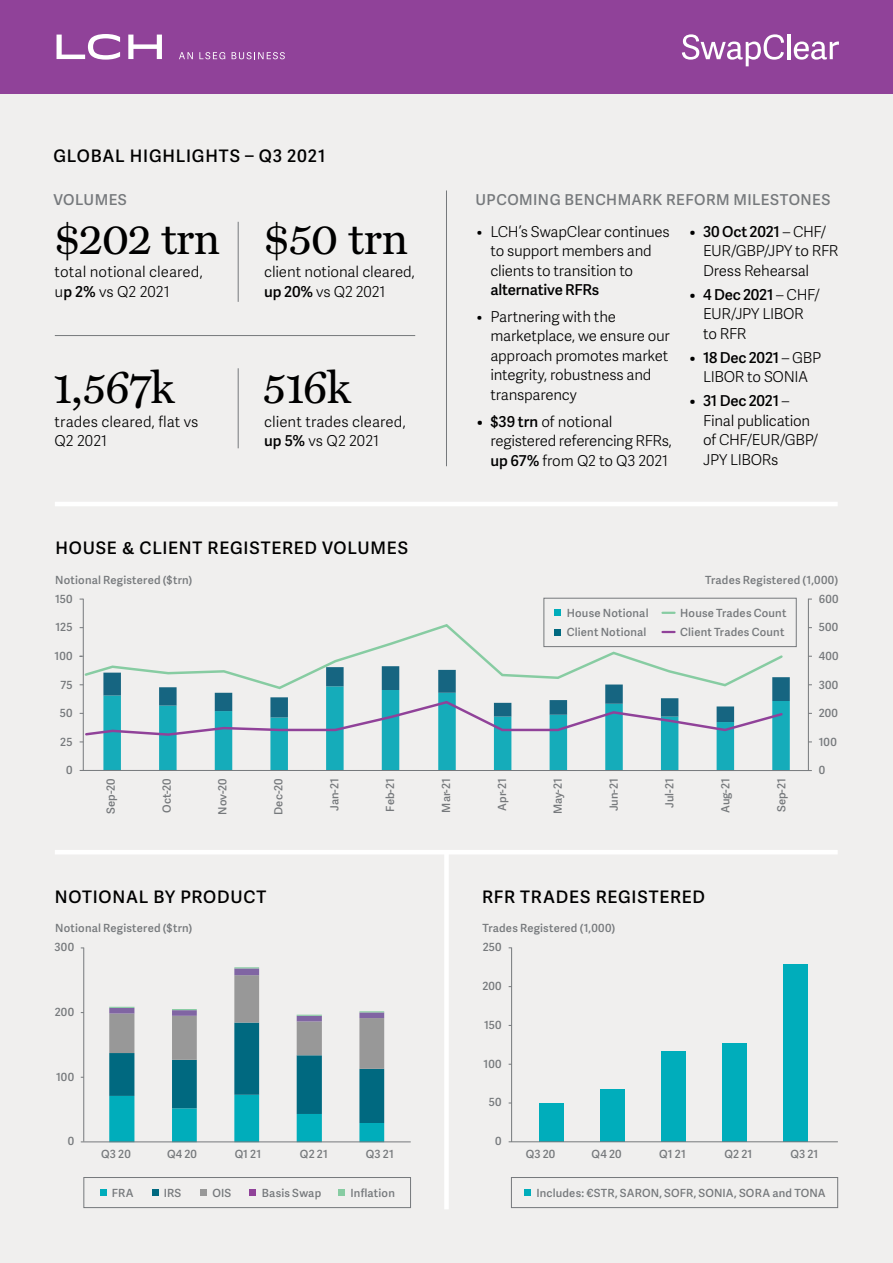
<style>
.page{position:relative;width:893px;height:1263px;background:#fff}
.page>*{position:absolute;margin:0;border:0;box-sizing:border-box;transform-origin:0 0}
.Number_Callouts{font:45px "Miller Text";letter-spacing:-.025em;color:#000}
.Titles{font:600 17.25px "Adelle Sans";letter-spacing:.045em;color:#000}
.Body{font:300 15px/19.5px "Adelle Sans";letter-spacing:-.015em;color:#000}
.Body-2{font:300 15px/19.5px "Adelle Sans";letter-spacing:.005em;color:#000}
.Sub_titles{font:600 15px "Adelle Sans";letter-spacing:.03em;color:#76797c}
.Axis_Titles__Key{font:600 11.25px/19.5px "Adelle Sans";letter-spacing:.015em;color:#76797c}
.Chart_Text{font:600 11.25px "Adelle Sans";color:#76797c}
.s1{font-weight:600}
</style>
<div class="page">
<div style="left:0;top:93px;width:893px;height:1170px;background:#f0efee"></div>
<div style="left:0;top:0;width:893px;height:93px;background:#904299"></div>
<svg style="left:179px;top:52px;width:14px;height:7px"></svg>
<svg style="left:199px;top:52px;width:26px;height:7px"></svg>
<svg style="left:232px;top:52px;width:53px;height:7px"></svg>
<svg style="left:57px;top:34px;width:63px;height:26px"></svg>
<svg style="left:128px;top:35px;width:34px;height:24px"></svg>
<svg style="left:682px;top:34px;width:102px;height:32px"></svg>
<hr style="left:787px;top:34px;width:3px;height:25px;background:#fff">
<svg style="left:794px;top:42px;width:45px;height:18px"></svg>
<hr style="left:55px;top:502px;width:783px;height:4px;background:#fff">
<hr style="left:55px;top:335px;width:360px;height:1px;background:#76797c">
<hr style="left:55px;top:850px;width:783px;height:4px;background:#fff">
<hr style="left:808px;top:599px;width:1px;height:171px;background:#76797c">
<hr style="left:511px;top:947px;width:1px;height:195px;background:#76797c">
<div style="left:444px;top:853px;width:5px;height:356px;background:#fff"></div>
<hr style="left:446px;top:190px;width:1px;height:276px;background:#76797c">
<hr style="left:83px;top:947px;width:1px;height:194px;background:#76797c">
<div style="left:84px;top:1177px;width:327px;height:31px;border:1px solid #76797c"></div>
<div style="left:100px;top:1189px;width:6px;height:7px;background:#00adbb"></div>
<div style="left:152px;top:1189px;width:6px;height:7px;background:#006980"></div>
<div style="left:200px;top:1189px;width:7px;height:7px;background:#989898"></div>
<div style="left:250px;top:1189px;width:6px;height:7px;background:#904299"></div>
<div style="left:339px;top:1189px;width:6px;height:7px;background:#87cca2"></div>
<div style="left:511px;top:1177px;width:327px;height:31px;border:1px solid #76797c"></div>
<div style="left:524px;top:1189px;width:7px;height:7px;background:#00adbb"></div>
<div style="left:544px;top:598px;width:252px;height:49px;border:1px solid #76797c"></div>
<div style="left:554px;top:610px;width:7px;height:6px;background:#00adbb"></div>
<svg style="left:662px;top:612px;width:13px;height:2px"></svg>
<hr style="left:83px;top:599px;width:1px;height:171px;background:#76797c">
<hr style="left:238px;top:222px;width:1px;height:80px;background:#76797c">
<hr style="left:238px;top:368px;width:1px;height:80px;background:#76797c">
<svg style="left:103px;top:742px;width:687px;height:28px"></svg>
<svg style="left:83px;top:622px;width:702px;height:44px"></svg>
<svg style="left:80px;top:666px;width:710px;height:76px"></svg>
<hr style="left:80px;top:770px;width:732px;height:1px;background:#76797c">
<svg style="left:109px;top:967px;width:275px;height:174px"></svg>
<hr style="left:81px;top:1141px;width:330px;height:1px;background:#76797c">
<div style="left:783px;top:964px;width:25px;height:178px;background:#00adbb"></div>
<div style="left:722px;top:1043px;width:25px;height:99px;background:#00adbb"></div>
<div style="left:661px;top:1051px;width:25px;height:91px;background:#00adbb"></div>
<div style="left:600px;top:1089px;width:25px;height:53px;background:#00adbb"></div>
<div style="left:539px;top:1103px;width:25px;height:39px;background:#00adbb"></div>
<hr style="left:509px;top:1141px;width:329px;height:1px;background:#76797c">
<p class="Titles" style="left:53px;top:143px;width:273px">GLOBAL HIGHLIGHTS – Q3 2021</p>
<p class="Sub_titles" style="left:53px;top:189px;width:75px">VOLUMES</p>
<p class="Sub_titles" style="left:475px;top:189px;width:356px">UPCOMING BENCHMARK REFORM MILESTONES</p>
<p class="Number_Callouts" style="left:53px;top:212px;width:169px">$202 trn</p>
<p class="Body-2" style="left:55px;top:262px;width:150px">total notional cleared, u<span class="s1">p 2%</span> vs Q2 2021</p>
<p class="Number_Callouts" style="left:53px;top:362px;width:123px">1,567k</p>
<p class="Body-2" style="left:55px;top:411px;width:145px">trades cleared, flat vs<br>Q2 2021</p>
<p class="Number_Callouts" style="left:263px;top:212px;width:147px">$50 trn</p>
<p class="Body" style="left:264px;top:262px;width:152px">client notional cleared, <span class="s1">up 20%</span> vs Q2 2021</p>
<p class="Number_Callouts" style="left:263px;top:362px;width:90px">516k</p>
<p class="Body-2" style="left:264px;top:411px;width:143px">client trades cleared, <span class="s1">up 5%</span> vs Q2 2021</p>
<p class="Body" style="left:490px;top:221px;width:181px;text-indent:-14px">• LCH’s SwapClear continues to support members and clients to transition to <span class="s1">alternative RFRs</span></p>
<p class="Body" style="left:490px;top:306px;width:181px;text-indent:-14px">• Partnering with the marketplace, we ensure our approach promotes market integrity, robustness and transparency</p>
<p class="Body" style="left:490px;top:411px;width:183px;text-indent:-13px"><span class="s1">• $39 trn</span> of notional registered referencing RFRs, <span class="s1">up 67%</span> from Q2 to Q3 2021</p>
<p class="Body" style="left:703px;top:221px;width:137px;text-indent:-14px"><span class="s1">• 30 Oct 2021</span> – CHF/<br>EUR/GBP/JPY to RFR<br>Dress Rehearsal</p>
<p class="Body" style="left:703px;top:284px;width:118px;text-indent:-13px"><span class="s1">• 4 Dec 2021</span> – CHF/<br>EUR/JPY LIBOR to RFR</p>
<p class="Body" style="left:690px;top:347px;width:133px;text-align:center"><span class="s1">• 18 Dec 2021</span> – GBP<br>LIBOR to SONIA</p>
<p class="Body" style="left:703px;top:391px;width:117px;text-indent:-14px"><span class="s1">• 31 Dec 2021</span> –<br>Final publication of CHF/EUR/GBP/<br>JPY LIBORs</p>
<p class="Titles" style="left:55px;top:535px;width:354px">HOUSE &amp; CLIENT REGISTERED VOLUMES</p>
<p class="Axis_Titles__Key" style="left:55px;top:569px;width:139px">Notional Registered ($trn)</p>
<p class="Axis_Titles__Key" style="left:705px;top:569px;width:134px">Trades Registered (1,000)</p>
<p class="Chart_Text" style="left:55px;top:591px;width:19px">150</p>
<p class="Chart_Text" style="left:56px;top:619px;width:18px">125</p>
<p class="Chart_Text" style="left:55px;top:648px;width:19px">100</p>
<p class="Chart_Text" style="left:61px;top:676px;width:14px">75</p>
<p class="Chart_Text" style="left:60px;top:705px;width:14px">50</p>
<p class="Chart_Text" style="left:60px;top:733px;width:14px">25</p>
<p class="Chart_Text" style="left:66px;top:762px;width:8px">0</p>
<p class="Chart_Text" style="left:819px;top:591px;width:21px">600</p>
<p class="Chart_Text" style="left:819px;top:619px;width:21px">500</p>
<p class="Chart_Text" style="left:819px;top:648px;width:21px">400</p>
<p class="Chart_Text" style="left:819px;top:676px;width:21px">300</p>
<p class="Chart_Text" style="left:819px;top:705px;width:21px">200</p>
<p class="Chart_Text" style="left:819px;top:733px;width:19px">100</p>
<p class="Chart_Text" style="left:819px;top:762px;width:8px">0</p>
<p class="Axis_Titles__Key" style="left:567px;top:603px;width:83px">House Notional<br>Client Notional</p>
<p class="Axis_Titles__Key" style="left:680px;top:603px;width:108px">House Trades Count<br>Client Trades Count</p>
<p class="Chart_Text" style="left:103px;top:814px;width:37px;rotate:-90deg">Sep-20</p>
<p class="Chart_Text" style="left:159px;top:813px;width:36px;rotate:-90deg">Oct-20</p>
<p class="Chart_Text" style="left:214px;top:815px;width:38px;rotate:-90deg">Nov-20</p>
<p class="Chart_Text" style="left:270px;top:815px;width:37px;rotate:-90deg">Dec-20</p>
<p class="Chart_Text" style="left:326px;top:811px;width:34px;rotate:-90deg">Jan-21</p>
<p class="Chart_Text" style="left:382px;top:812px;width:34px;rotate:-90deg">Feb-21</p>
<p class="Chart_Text" style="left:438px;top:812px;width:35px;rotate:-90deg">Mar-21</p>
<p class="Chart_Text" style="left:494px;top:811px;width:34px;rotate:-90deg">Apr-21</p>
<p class="Chart_Text" style="left:550px;top:814px;width:37px;rotate:-90deg">May-21</p>
<p class="Chart_Text" style="left:606px;top:811px;width:34px;rotate:-90deg">Jun-21</p>
<p class="Chart_Text" style="left:661px;top:808px;width:30px;rotate:-90deg">Jul-21</p>
<p class="Chart_Text" style="left:717px;top:813px;width:36px;rotate:-90deg">Aug-21</p>
<p class="Chart_Text" style="left:773px;top:812px;width:35px;rotate:-90deg">Sep-21</p>
<p class="Titles" style="left:55px;top:884px;width:213px">NOTIONAL BY PRODUCT</p>
<p class="Axis_Titles__Key" style="left:55px;top:918px;width:139px">Notional Registered ($trn)</p>
<p class="Chart_Text" style="left:55px;top:939px;width:21px">300</p>
<p class="Chart_Text" style="left:55px;top:1004px;width:21px">200</p>
<p class="Chart_Text" style="left:56px;top:1068px;width:19px">100</p>
<p class="Chart_Text" style="left:68px;top:1133px;width:8px">0</p>
<p class="Titles" style="left:482px;top:884px;width:224px">RFR TRADES REGISTERED</p>
<p class="Axis_Titles__Key" style="left:483px;top:918px;width:134px">Trades Registered (1,000)</p>
<p class="Chart_Text" style="left:483px;top:939px;width:20px">250</p>
<p class="Chart_Text" style="left:482px;top:978px;width:21px">200</p>
<p class="Chart_Text" style="left:484px;top:1017px;width:19px">150</p>
<p class="Chart_Text" style="left:484px;top:1055px;width:19px">100</p>
<p class="Chart_Text" style="left:489px;top:1094px;width:14px">50</p>
<p class="Chart_Text" style="left:495px;top:1133px;width:8px">0</p>
<p class="Axis_Titles__Key" style="left:101px;top:1144px;width:31px">Q3 20</p>
<p class="Axis_Titles__Key" style="left:167px;top:1144px;width:32px">Q4 20</p>
<p class="Axis_Titles__Key" style="left:235px;top:1144px;width:28px">Q1 21</p>
<p class="Axis_Titles__Key" style="left:300px;top:1144px;width:29px">Q2 21</p>
<p class="Axis_Titles__Key" style="left:366px;top:1144px;width:29px">Q3 21</p>
<p class="Axis_Titles__Key" style="left:526px;top:1144px;width:31px">Q3 20</p>
<p class="Axis_Titles__Key" style="left:591px;top:1144px;width:32px">Q4 20</p>
<p class="Axis_Titles__Key" style="left:659px;top:1144px;width:28px">Q1 21</p>
<p class="Axis_Titles__Key" style="left:724px;top:1144px;width:29px">Q2 21</p>
<p class="Axis_Titles__Key" style="left:790px;top:1144px;width:29px">Q3 21</p>
<p class="Axis_Titles__Key" style="left:112px;top:1182px;width:23px">FRA</p>
<p class="Axis_Titles__Key" style="left:164px;top:1182px;width:19px">IRS</p>
<p class="Axis_Titles__Key" style="left:212px;top:1182px;width:20px">OIS</p>
<p class="Axis_Titles__Key" style="left:262px;top:1182px;width:61px">Basis Swap</p>
<p class="Axis_Titles__Key" style="left:351px;top:1182px;width:46px">Inflation</p>
<p class="Axis_Titles__Key" style="left:536px;top:1182px;width:291px">Includes: €STR, SARON, SOFR, SONIA, SORA and TONA</p>
</div>
